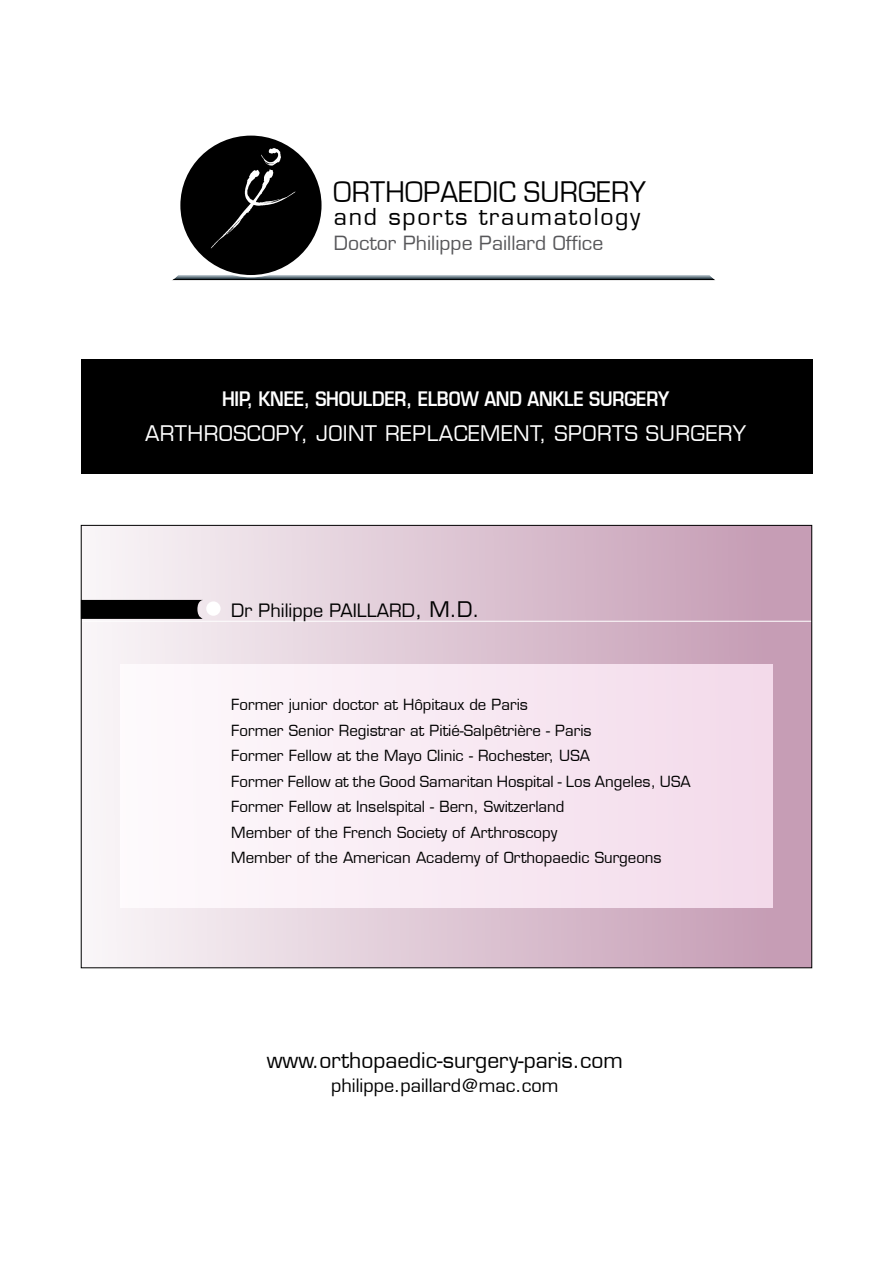
<style>
.page{position:relative;width:893px;height:1263px;background:#fff}
.page>*{position:absolute;margin:0;border:0;box-sizing:border-box;transform-origin:0 0}
.t1{font:30.9px "Eurostile";letter-spacing:.01em;color:#000;scale:.94 1}
.t2{font:500 22.8px "Eurostile";letter-spacing:.075em;color:#000}
.t3{font:500 21px "Eurostile";letter-spacing:.02em;color:#fff}
.t4{font:500 21px "Eurostile";color:#000}
.t5{font:600 19.5px "Eurostile";letter-spacing:-.01em;color:#fff;scale:.85 1}
.t6{font:500 19.05px "Eurostile";color:#57575a}
.t7{font:500 18px "Eurostile";color:#000}
.t8{font:500 15px/25.5px "Eurostile";color:#000}
.s1{font-size:21px}
</style>
<div class="page">
<div style="left:81px;top:359px;width:731px;height:115px;background:#000"></div>
<div style="left:81px;top:525px;width:731px;height:446px;background:linear-gradient(to right,#f8f5f6,#c298b1)"></div>
<svg style="left:83px;top:600px;width:120px;height:19px;background:#090909"></svg>
<div style="left:120px;top:664px;width:653px;height:244px;background:linear-gradient(to right,#fefafd,#f3daea)"></div>
<hr style="left:81px;top:621px;width:732px;height:1px;background:#fff">
<div style="left:206px;top:601px;width:15px;height:15px;background:#fff;border-radius:50%"></div>
<svg style="left:172px;top:275px;width:543px;height:5px;background:#606c73"></svg>
<div style="left:180px;top:136px;width:142px;height:139px;background:#000;border-radius:50%"></div>
<svg style="left:211px;top:148px;width:84px;height:101px"></svg>
<h1 class="t1" style="left:334px;top:173px;width:334px">ORTHOPAEDIC SURGERY</h1>
<p class="t6" style="left:334px;top:235px;width:271px">Doctor Philippe Paillard Office</p>
<h2 class="t2" style="left:334px;top:207px;width:308px">and sports traumatology</h2>
<h3 class="t5" style="left:222px;top:391px;width:528px">HIP, KNEE, SHOULDER, ELBOW AND ANKLE SURGERY</h3>
<h3 class="t3" style="left:145px;top:425px;width:602px">ARTHROSCOPY, JOINT REPLACEMENT, SPORTS SURGERY</h3>
<p class="t7" style="left:231px;top:604px;width:250px">Dr Philippe PAILLARD<span class="s1">, M.D.</span></p>
<p class="t8" style="left:231px;top:694px;width:461px">Former junior doctor at Hôpitaux de Paris<br>Former Senior Registrar at Pitié-Salpêtrière - Paris<br>Former Fellow at the Mayo Clinic - Rochester, USA<br>Former Fellow at the Good Samaritan Hospital - Los Angeles, USA Former Fellow at Inselspital - Bern, Switzerland<br>Member of the French Society of Arthroscopy<br>Member of the American Academy of Orthopaedic Surgeons</p>
<h3 class="t4" style="left:267px;top:1052px;width:358px">www.orthopaedic-surgery-paris.com</h3>
<p class="t7" style="left:331px;top:1078px;width:229px">philippe.paillard@mac.com</p>
</div>
